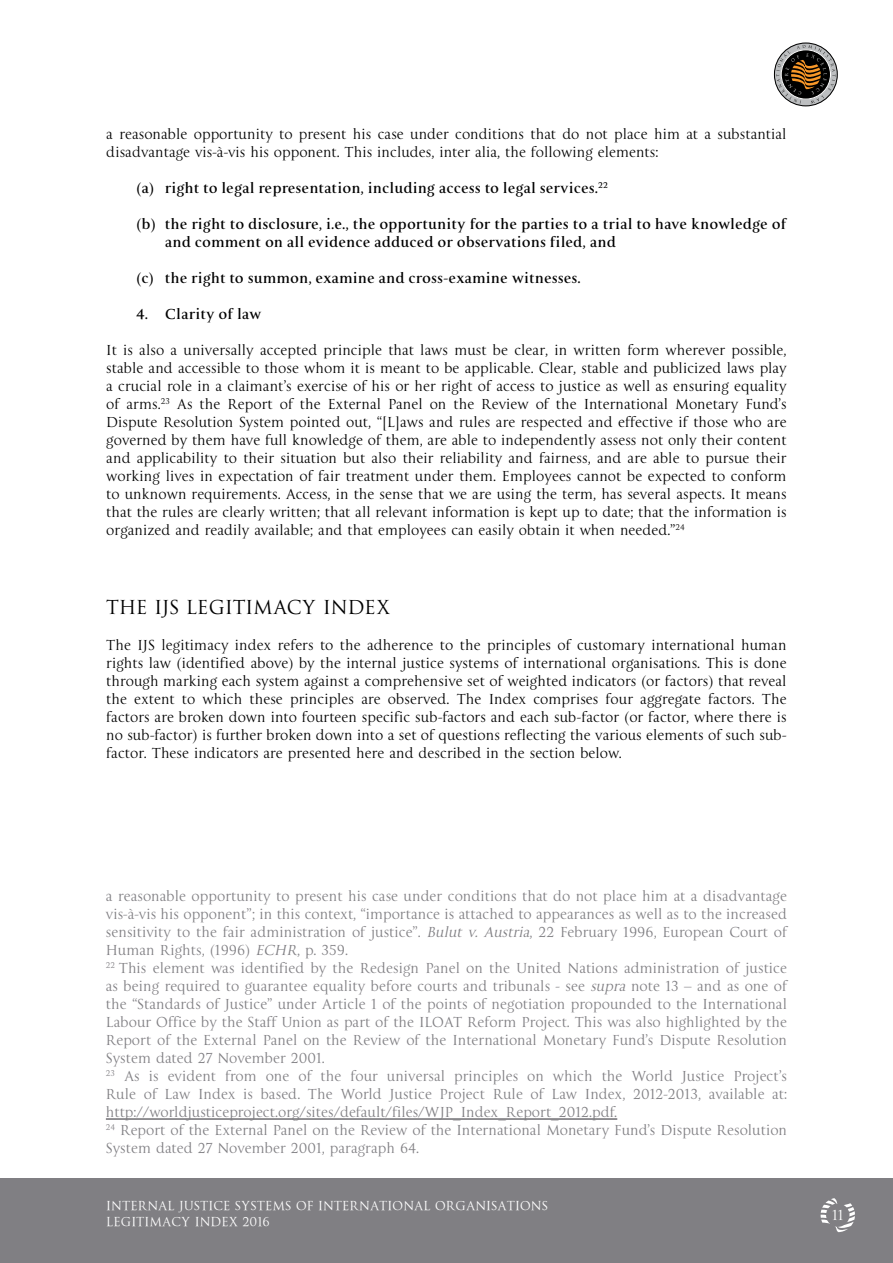
<style>
.page{position:relative;width:893px;height:1263px;background:#fff}
.page>*{position:absolute;margin:0;border:0;box-sizing:border-box;transform-origin:0 0}
.t1{font:21px "La Gioconda";color:#000}
.t2{font:15px/18px "La Gioconda";color:#000;text-align:justify}
.t3{font:15px/18px "La Gioconda";color:#807f83}
.t4{font:700 15px/18px "La Gioconda";color:#000}
.t5{font:15px "La Gioconda";color:#fff}
.t6{font:13.5px/16.2px "La Gioconda TT";color:#fff}
.s1{font-style:italic}
</style>
<div class="page">
<div style="left:0;top:1178px;width:893px;height:85px;background:#807f83"></div>
<div style="left:774px;top:43px;width:64px;height:63px;border:1px solid #000;border-radius:50%"></div>
<svg style="left:776px;top:45px;width:59px;height:59px;background:#786e63"></svg>
<svg style="left:821px;top:1198px;width:34px;height:34px"></svg>
<div style="left:826px;top:1203px;width:23px;height:24px;background:#807f83;border-radius:50%"></div>
<hr style="left:106px;top:1118px;width:511px;height:2px;background:#807f83">
<p class="t2" style="left:106px;top:125px;width:682px">a reasonable opportunity to present his case under conditions that do not place him at a substantial disadvantage vis-à-vis his opponent. This includes, inter alia, the following elements:</p>
<p class="t4" style="left:136px;top:179px;width:473px">(a) right to legal representation, including access to legal services.<sup>22</sup></p>
<p class="t4" style="left:165px;top:215px;width:623px;text-indent:-28px">(b) the right to disclosure, i.e., the opportunity for the parties to a trial to have knowledge of and comment on all evidence adduced or observations filed, and</p>
<p class="t4" style="left:136px;top:269px;width:446px">(c) the right to summon, examine and cross-examine witnesses.</p>
<p class="t4" style="left:136px;top:305px;width:127px">4. Clarity of law</p>
<p class="t2" style="left:106px;top:341px;width:682px">It is also a universally accepted principle that laws must be clear, in written form wherever possible, stable and accessible to those whom it is meant to be applicable. Clear, stable and publicized laws play a crucial role in a claimant’s exercise of his or her right of access to justice as well as ensuring equality of arms.<sup>23</sup> As the Report of the External Panel on the Review of the International Monetary Fund’s Dispute Resolution System pointed out, “[L]aws and rules are respected and effective if those who are governed by them have full knowledge of them, are able to independently assess not only their content and applicability to their situation but also their reliability and fairness, and are able to pursue their working lives in expectation of fair treatment under them. Employees cannot be expected to conform to unknown requirements. Access, in the sense that we are using the term, has several aspects. It means that the rules are clearly written; that all relevant information is kept up to date; that the information is organized and readily available; and that employees can easily obtain it when needed.”<sup>24</sup></p>
<h1 class="t1" style="left:106px;top:595px;width:286px">THE IJS LEGITIMACY INDEX</h1>
<p class="t2" style="left:106px;top:636px;width:682px">The IJS legitimacy index refers to the adherence to the principles of customary international human rights law (identified above) by the internal justice systems of international organisations. This is done through marking each system against a comprehensive set of weighted indicators (or factors) that reveal the extent to which these principles are observed. The Index comprises four aggregate factors. The factors are broken down into fourteen specific sub-factors and each sub-factor (or factor, where there is no sub-factor) is further broken down into a set of questions reflecting the various elements of such sub&shy;factor. These indicators are presented here and described in the section below.</p>
<p class="t3" style="left:106px;top:887px;width:683px">a reasonable opportunity to present his case under conditions that do not place him at a disadvantage vis-à-vis his opponent”; in this context, “importance is attached to appearances as well as to the increased sensitivity to the fair administration of justice”. <span class="s1">Bulut v. Austria</span>, 22 February 1996, European Court of Human Rights, (1996) <span class="s1">ECHR</span>, p. 359.<br><sup>22</sup> This element was identified by the Redesign Panel on the United Nations administration of justice as being required to guarantee equality before courts and tribunals - see <span class="s1">supra</span> note 13 – and as one of the “Standards of Justice” under Article 1 of the points of negotiation propounded to the International Labour Office by the Staff Union as part of the ILOAT Reform Project. This was also highlighted by the Report of the External Panel on the Review of the International Monetary Fund’s Dispute Resolution System dated 27 November 2001.<br><sup>23</sup> As is evident from one of the four universal principles on which the World Justice Project’s Rule of Law Index is based. The World Justice Project Rule of Law Index, 2012-2013, available at: http://worldjusticeproject.org/sites/default/files/WJP_Index_Report_2012.pdf.<br><sup>24</sup> Report of the External Panel on the Review of the International Monetary Fund’s Dispute Resolution System dated 27 November 2001, paragraph 64.</p>
<p class="t6" style="left:106px;top:1197px;width:443px">INTERNAL JUSTICE SYSTEMS OF INTERNATIONAL ORGANISATIONS<br>LEGITIMACY INDEX 2016</p>
<p class="t5" style="left:832px;top:1206px;width:13px">11</p>
</div>
